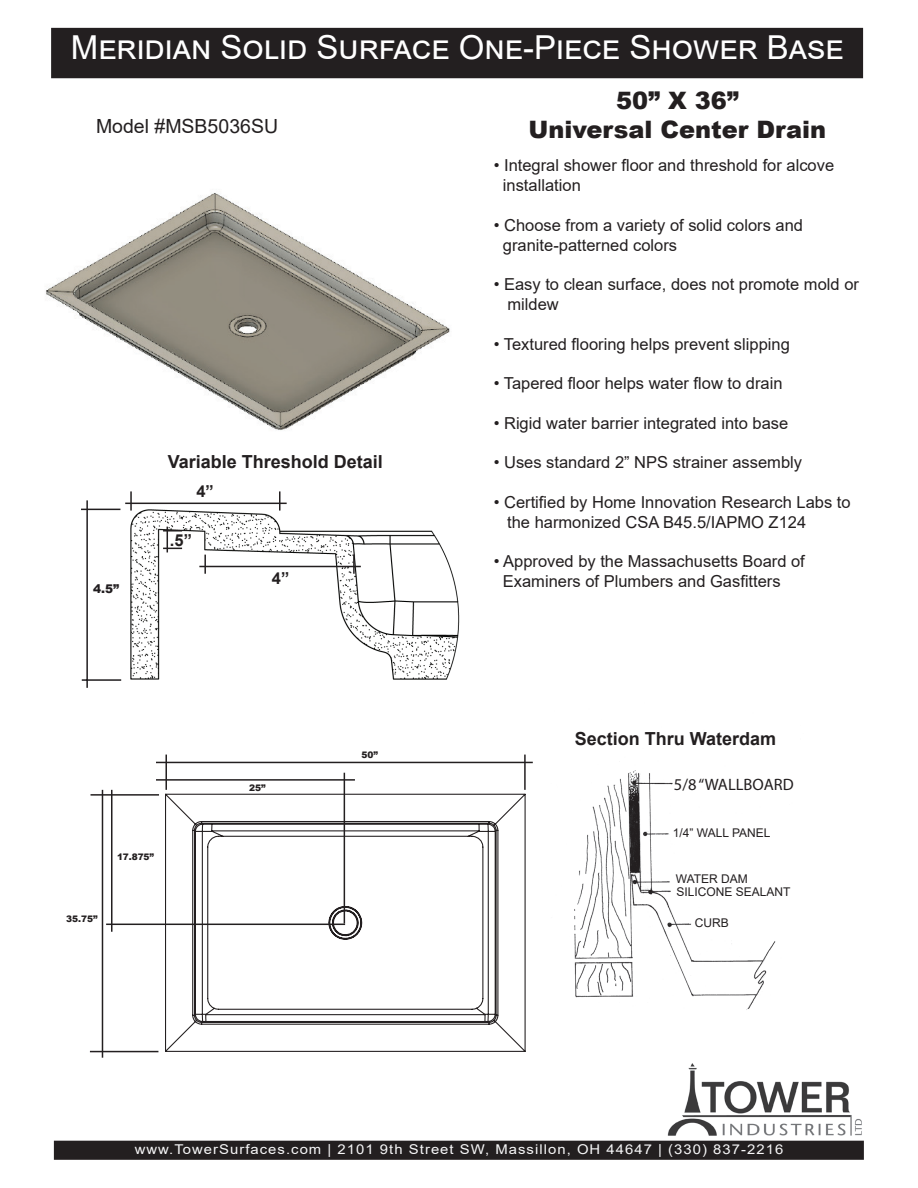
<style>
.page{position:relative;width:918px;height:1188px;background:#fff}
.page>*{position:absolute;margin:0;border:0;box-sizing:border-box;transform-origin:0 0}
.t1{font:33px "Arial";color:#fff}
.t2{font:900 24px "Arial";color:#231f20}
.t3{font:19.5px "Arial";color:#231f20}
.t4{font:700 18px "Arial";color:#231f20}
.t5{font:16.5px/19.8px "Arial";color:#231f20}
.t6{font:16.5px "Myriad Pro";color:#231f20}
.t7{font:700 16.5px "Arial";color:#231f20}
.t8{font:13.5px "Arial";letter-spacing:.07em;color:#f7f7f8;scale:1.1 1}
.t9{font:12px/13.2px "Arial";color:#231f20}
.t10{font:900 12px "Arial";color:#211d1f}
.t11{font:900 9px "Arial";color:#231f20}
</style>
<div class="page">
<img style="left:664px;top:1063px;width:199px;height:78px">
<div style="left:55px;top:1141px;width:808px;height:18px;background:#231f20"></div>
<div style="left:54px;top:1141px;width:810px;height:19px;border:2px solid #231f20"></div>
<div style="left:52px;top:29px;width:810px;height:49px;background:#231f20"></div>
<div style="left:51px;top:28px;width:812px;height:50px;border:2px solid #231f20"></div>
<img style="left:574px;top:770px;width:202px;height:240px">
<hr style="left:102px;top:790px;width:1px;height:268px;background:#231f20">
<hr style="left:111px;top:790px;width:1px;height:142px;background:#231f20">
<hr style="left:90px;top:1051px;width:68px;height:1px;background:#231f20">
<hr style="left:91px;top:794px;width:68px;height:2px;background:#231f20">
<hr style="left:156px;top:762px;width:377px;height:1px;background:#231f20">
<hr style="left:106px;top:924px;width:239px;height:1px;background:#231f20">
<hr style="left:524px;top:755px;width:2px;height:35px;background:#231f20">
<hr style="left:165px;top:755px;width:2px;height:35px;background:#231f20">
<hr style="left:344px;top:773px;width:1px;height:151px;background:#231f20">
<hr style="left:156px;top:779px;width:199px;height:2px;background:#231f20">
<hr style="left:81px;top:509px;width:39px;height:1px;background:#211d1f">
<img style="left:130px;top:508px;width:330px;height:172px">
<hr style="left:82px;top:679px;width:39px;height:2px;background:#211d1f">
<hr style="left:86px;top:500px;width:2px;height:188px;background:#211d1f">
<svg style="left:204px;top:555px;width:2px;height:19px"></svg>
<hr style="left:130px;top:491px;width:2px;height:20px;background:#231f20">
<svg style="left:353px;top:555px;width:2px;height:19px"></svg>
<svg style="left:279px;top:491px;width:1px;height:20px"></svg>
<hr style="left:199px;top:566px;width:162px;height:1px;background:#231f20">
<hr style="left:125px;top:503px;width:162px;height:1px;background:#231f20">
<svg style="left:163px;top:527px;width:19px;height:25px"></svg>
<svg style="left:163px;top:793px;width:363px;height:259px"></svg>
<svg style="left:328px;top:901px;width:34px;height:43px"></svg>
<img style="left:46px;top:193px;width:404px;height:237px">
<h1 class="t1" style="left:71px;top:25px;width:774px">Meridian Solid Surface One-Piece Shower Base</h1>
<h2 class="t2" style="left:616px;top:83px;width:124px">50” X 36”</h2>
<p class="t3" style="left:96px;top:113px;width:184px">Model #MSB5036SU</p>
<h2 class="t2" style="left:529px;top:112px;width:299px">Universal Center Drain</h2>
<p class="t10" style="left:93px;top:580px;width:28px">4.5”</p>
<p class="t4" style="left:168px;top:449px;width:217px">Variable Threshold Detail</p>
<p class="t7" style="left:196px;top:479px;width:19px">4”</p>
<p class="t7" style="left:170px;top:528px;width:24px">.5”</p>
<p class="t7" style="left:272px;top:566px;width:19px">4”</p>
<p class="t11" style="left:117px;top:850px;width:38px">17.875”</p>
<p class="t11" style="left:66px;top:912px;width:33px">35.75”</p>
<p class="t11" style="left:249px;top:781px;width:18px">25”</p>
<p class="t11" style="left:362px;top:749px;width:18px">50”</p>
<p class="t5" style="left:503px;top:156px;width:333px;text-indent:-9px">• Integral shower floor and threshold for alcove installation</p>
<p class="t5" style="left:503px;top:215px;width:302px;text-indent:-9px">• Choose from a variety of solid colors and granite-patterned colors</p>
<p class="t5" style="left:507px;top:274px;width:353px;text-indent:-14px">• Easy to clean surface, does not promote mold or mildew</p>
<p class="t5" style="left:494px;top:334px;width:298px">• Textured flooring helps prevent slipping</p>
<p class="t5" style="left:494px;top:373px;width:290px">• Tapered floor helps water flow to drain</p>
<p class="t5" style="left:494px;top:413px;width:296px">• Rigid water barrier integrated into base</p>
<p class="t5" style="left:494px;top:453px;width:310px">• Uses standard 2” NPS strainer assembly</p>
<p class="t5" style="left:507px;top:492px;width:345px;text-indent:-13px">• Certified by Home Innovation Research Labs to the harmonized CSA B45.5/IAPMO Z124</p>
<p class="t5" style="left:503px;top:552px;width:304px;text-indent:-9px">• Approved by the Massachusetts Board of<br>Examiners of Plumbers and Gasfitters</p>
<p class="t4" style="left:575px;top:726px;width:203px">Section Thru Waterdam</p>
<p class="t6" style="left:674px;top:774px;width:121px">5/8 “WALLBOARD</p>
<p class="t9" style="left:673px;top:827px;width:99px">1/4” WALL PANEL</p>
<p class="t9" style="left:676px;top:872px;width:116px">WATER DAM<br>SILICONE SEALANT</p>
<p class="t9" style="left:695px;top:916px;width:35px">CURB</p>
<p class="t8" style="left:135px;top:1140px;width:591px">www.TowerSurfaces.com | 2101 9th Street SW, Massillon, OH 44647 | (330) 837-2216</p>
</div>
